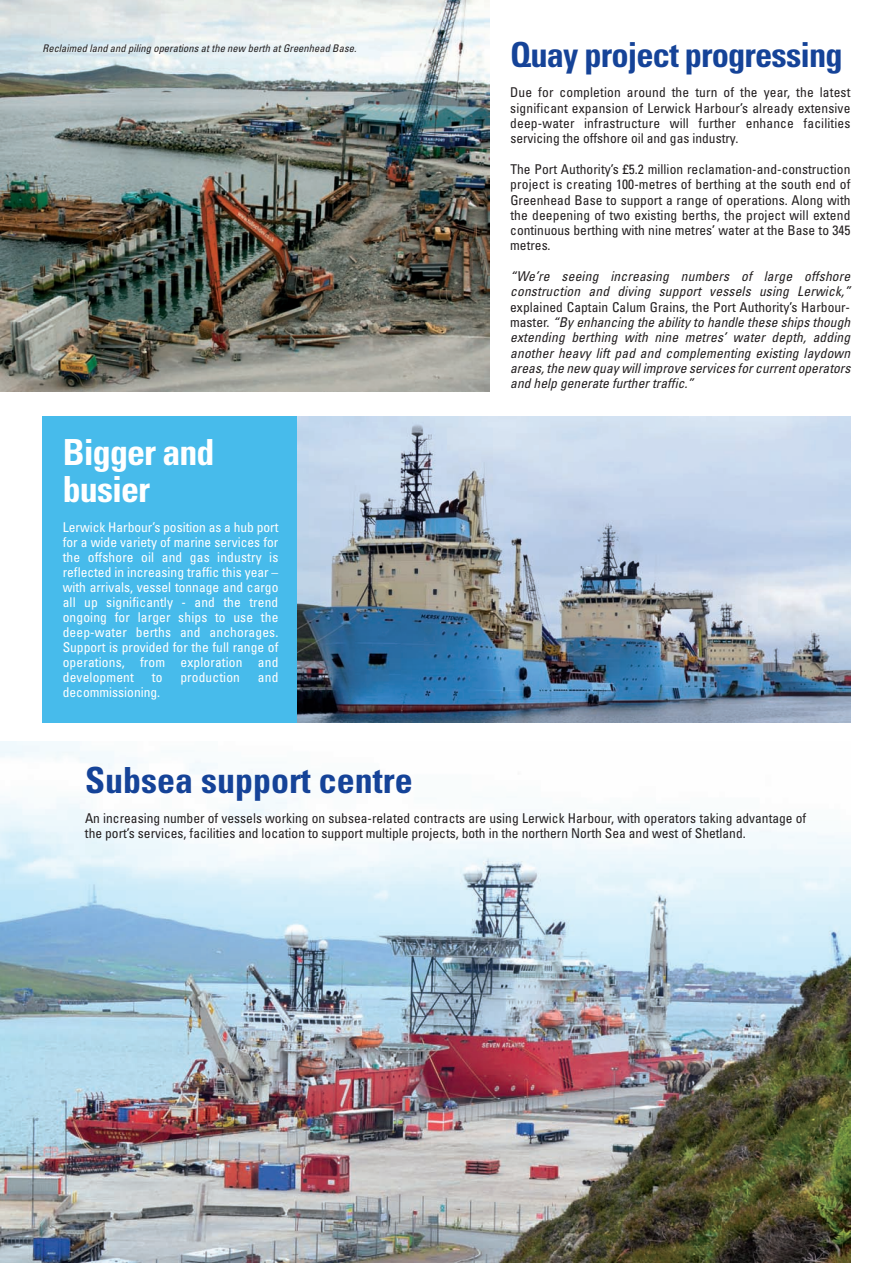
<style>
.page{position:relative;width:893px;height:1263px;background:#fff}
.page>*{position:absolute;margin:0;border:0;box-sizing:border-box;transform-origin:0 0}
.t1{font:700 condensed 36px "Univers";color:#154398}
.t2{font:700 condensed 36px/37.5px "Univers";letter-spacing:-.025em;color:#fff}
.t3{font:700 condensed 34.5px "Univers";letter-spacing:-.025em;color:#154398}
.t4{font:condensed 13.5px/15.3px "Univers";color:#231f20;text-align:justify}
.t5{font:italic condensed 13.5px/15.3px "Univers";letter-spacing:.01em;color:#231f20}
.t6{font:condensed 13.5px/15px "Univers";letter-spacing:.01em;color:#fff;text-align:justify}
.t7{font:italic condensed 10.5px "Univers";letter-spacing:.005em;color:#231f20}
.s1{font-style:normal}
</style>
<div class="page">
<div style="left:43px;top:417px;width:259px;height:306px;background:#47bbeb"></div>
<img style="left:0;top:741px;width:850px;height:522px">
<img style="left:0;top:0;width:489px;height:391px">
<img style="left:298px;top:417px;width:552px;height:306px">
<p class="t7" style="left:43px;top:45px;width:315px">Reclaimed land and piling operations at the new berth at Greenhead Base.</p>
<h1 class="t2" style="left:63px;top:436px;width:153px">Bigger and busier</h1>
<p class="t6" style="left:63px;top:521px;width:217px">Lerwick Harbour’s position as a hub port for a wide variety of marine services for the offshore oil and gas industry is reflected in increasing traffic this year – with arrivals, vessel tonnage and cargo all up significantly - and the trend ongoing for larger ships to use the deep-water berths and anchorages.<br>Support is provided for the full range of operations, from exploration and development</p>
<p class="t6" style="left:152px;top:671px;width:12px">to</p>
<p class="t6" style="left:180px;top:671px;width:61px">production</p>
<p class="t6" style="left:258px;top:671px;width:22px">and</p>
<p class="t6" style="left:63px;top:686px;width:99px">decommissioning.</p>
<h2 class="t3" style="left:510px;top:43px;width:334px">Quay project progressing</h2>
<p class="t4" style="left:510px;top:86px;width:342px">Due for completion around the turn of the year, the latest significant expansion of Lerwick Harbour’s already extensive deep-water infrastructure will further enhance facilities servicing the offshore oil and gas industry.</p>
<p class="t4" style="left:510px;top:163px;width:342px">The Port Authority’s £5.2 million reclamation-and-construction project is creating 100-metres of berthing at the south end of Greenhead Base to support a range of operations. Along with the deepening of two existing berths, the project will extend continuous berthing with nine metres’ water at the Base to 345 metres.</p>
<p class="t5" style="left:510px;top:270px;width:342px">“We’re seeing increasing numbers of large offshore construction and diving support vessels using Lerwick,”</p>
<p class="t5" style="left:510px;top:300px;width:342px;text-align:justify"><span class="s1">explained Captain Calum Grains, the Port Authority’s Harbour&shy;master.</span> “By enhancing the ability to handle these ships though extending berthing with nine metres’ water depth, adding another heavy lift pad and complementing existing laydown areas, the new quay will improve services for current operators and help generate further traffic.”</p>
<h1 class="t1" style="left:85px;top:767px;width:329px">Subsea support centre</h1>
<p class="t4" style="left:85px;top:811px;width:723px">An increasing number of vessels working on subsea-related contracts are using Lerwick Harbour, with operators taking advantage of the port’s services, facilities and location to support multiple projects, both in the northern North Sea and west of Shetland.</p>
</div>
